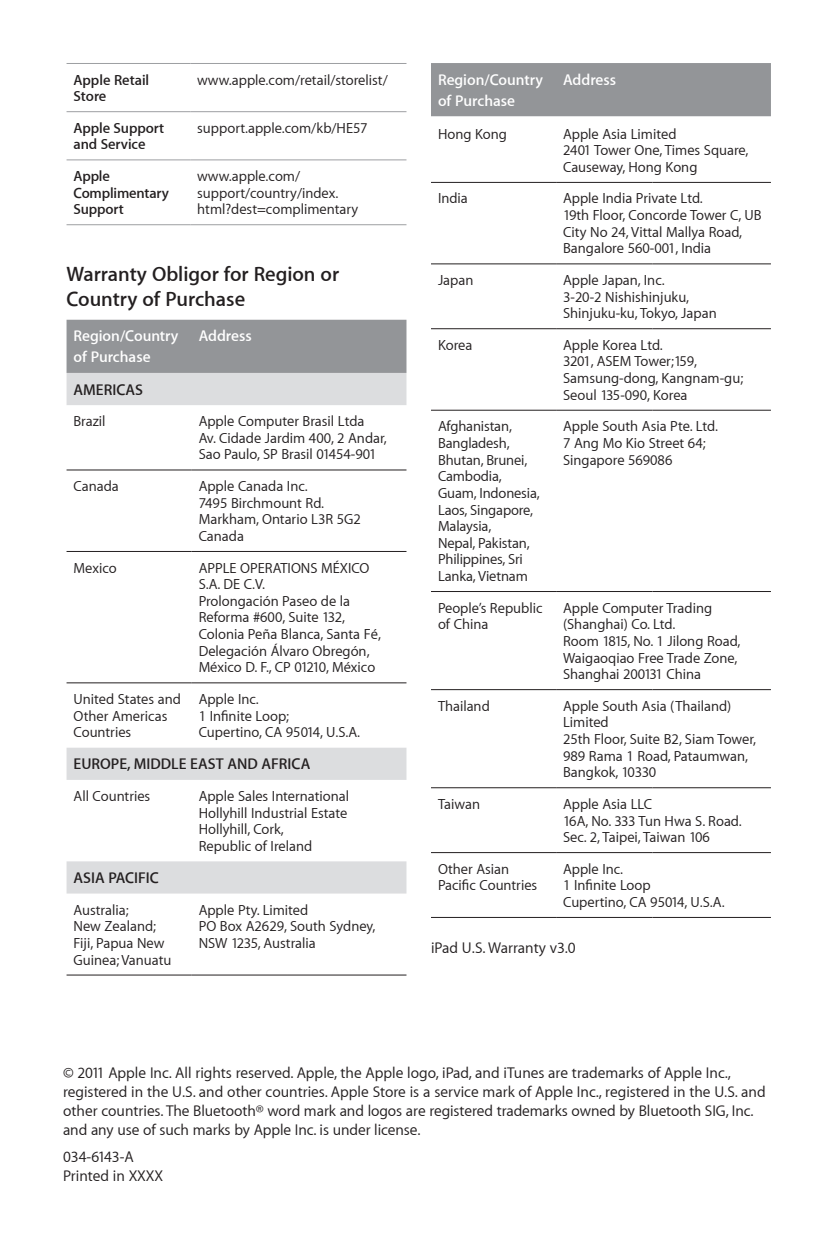
<style>
.page{position:relative;width:834px;height:1251px;background:#fff}
.page>*{position:absolute;margin:0;border:0;box-sizing:border-box;transform-origin:0 0}
.t1{font:600 21px/24.5px "Myriad Set";color:#231f20}
.t2{font:15.75px/19.2px "Myriad Set Text";letter-spacing:-.005em;color:#231f20}
.t3{font:600 15.75px/21px "Myriad Set";color:#fff}
.t4{font:600 15.75px "Myriad Set";color:#231f20}
.t5{font:14.7px/16.8px "Myriad Set Text";color:#231f20}
.t6{font:600 14.7px/16.8px "Myriad Set";letter-spacing:-.005em;color:#231f20}
</style>
<div class="page">
<div style="left:431px;top:63px;width:339px;height:53px;background:#939598"></div>
<hr style="left:431px;top:182px;width:125px;height:1px;background:#231f20">
<hr style="left:556px;top:182px;width:96px;height:1px;background:#231f20">
<hr style="left:652px;top:182px;width:118px;height:1px;background:#231f20">
<hr style="left:431px;top:263px;width:125px;height:1px;background:#231f20">
<hr style="left:556px;top:263px;width:96px;height:1px;background:#231f20">
<hr style="left:652px;top:263px;width:118px;height:1px;background:#231f20">
<hr style="left:431px;top:851px;width:125px;height:2px;background:#231f20">
<hr style="left:556px;top:851px;width:96px;height:2px;background:#231f20">
<hr style="left:652px;top:851px;width:118px;height:2px;background:#231f20">
<hr style="left:431px;top:916px;width:125px;height:1px;background:#231f20">
<hr style="left:556px;top:916px;width:96px;height:1px;background:#231f20">
<hr style="left:652px;top:916px;width:118px;height:1px;background:#231f20">
<hr style="left:431px;top:328px;width:125px;height:1px;background:#231f20">
<hr style="left:556px;top:328px;width:96px;height:1px;background:#231f20">
<hr style="left:652px;top:328px;width:118px;height:1px;background:#231f20">
<hr style="left:431px;top:409px;width:125px;height:2px;background:#231f20">
<hr style="left:556px;top:409px;width:96px;height:2px;background:#231f20">
<hr style="left:652px;top:409px;width:118px;height:2px;background:#231f20">
<hr style="left:431px;top:590px;width:125px;height:2px;background:#231f20">
<hr style="left:556px;top:590px;width:96px;height:2px;background:#231f20">
<hr style="left:652px;top:590px;width:118px;height:2px;background:#231f20">
<hr style="left:431px;top:689px;width:125px;height:1px;background:#231f20">
<hr style="left:556px;top:689px;width:96px;height:1px;background:#231f20">
<hr style="left:652px;top:689px;width:118px;height:1px;background:#231f20">
<hr style="left:431px;top:787px;width:125px;height:1px;background:#231f20">
<hr style="left:556px;top:787px;width:96px;height:1px;background:#231f20">
<hr style="left:652px;top:787px;width:118px;height:1px;background:#231f20">
<hr style="left:66px;top:63px;width:124px;height:1px;background:#9d9fa2">
<hr style="left:190px;top:63px;width:216px;height:1px;background:#9d9fa2">
<hr style="left:66px;top:111px;width:124px;height:1px;background:#9d9fa2">
<hr style="left:190px;top:111px;width:216px;height:1px;background:#9d9fa2">
<hr style="left:66px;top:159px;width:124px;height:1px;background:#9d9fa2">
<hr style="left:190px;top:159px;width:216px;height:1px;background:#9d9fa2">
<hr style="left:66px;top:224px;width:124px;height:1px;background:#9d9fa2">
<hr style="left:190px;top:224px;width:216px;height:1px;background:#9d9fa2">
<div style="left:66px;top:320px;width:340px;height:53px;background:#939598"></div>
<svg style="left:66px;top:373px;width:340px;height:520px"></svg>
<hr style="left:66px;top:974px;width:126px;height:1px;background:#231f20">
<hr style="left:192px;top:974px;width:96px;height:1px;background:#231f20">
<hr style="left:288px;top:974px;width:118px;height:1px;background:#231f20">
<hr style="left:66px;top:682px;width:126px;height:1px;background:#231f20">
<hr style="left:192px;top:682px;width:96px;height:1px;background:#231f20">
<hr style="left:288px;top:682px;width:118px;height:1px;background:#231f20">
<hr style="left:66px;top:550px;width:126px;height:2px;background:#231f20">
<hr style="left:192px;top:550px;width:96px;height:2px;background:#231f20">
<hr style="left:288px;top:550px;width:118px;height:2px;background:#231f20">
<hr style="left:66px;top:469px;width:126px;height:1px;background:#231f20">
<hr style="left:192px;top:469px;width:96px;height:1px;background:#231f20">
<hr style="left:288px;top:469px;width:118px;height:1px;background:#231f20">
<p class="t6" style="left:74px;top:71px;width:77px">Apple Retail<br>Store</p>
<p class="t5" style="left:197px;top:71px;width:192px">www.apple.com/retail/storelist/</p>
<p class="t6" style="left:74px;top:119px;width:92px">Apple Support and Service</p>
<p class="t5" style="left:197px;top:119px;width:172px">support.apple.com/kb/HE57</p>
<p class="t6" style="left:74px;top:167px;width:97px">Apple<br>Complimentary<br>Support</p>
<p class="t5" style="left:197px;top:167px;width:162px">www.apple.com/ support/country/index. html?dest=complimentary</p>
<h1 class="t1" style="left:66px;top:261px;width:274px">Warranty Obligor for Region or<br>Country of Purchase</h1>
<p class="t3" style="left:74px;top:325px;width:106px">Region/Country of Purchase</p>
<p class="t3" style="left:199px;top:325px;width:54px">Address</p>
<p class="t4" style="left:74px;top:379px;width:71px">AMERICAS</p>
<p class="t5" style="left:74px;top:412px;width:34px">Brazil</p>
<p class="t5" style="left:199px;top:412px;width:190px">Apple Computer Brasil Ltda<br>Av. Cidade Jardim 400, 2 Andar,<br>Sao Paulo, SP Brasil 01454-901</p>
<p class="t5" style="left:74px;top:477px;width:47px">Canada</p>
<p class="t5" style="left:199px;top:477px;width:164px">Apple Canada Inc.<br>7495 Birchmount Rd.<br>Markham, Ontario L3R 5G2<br>Canada</p>
<p class="t5" style="left:73px;top:559px;width:45px">Mexico</p>
<p class="t5" style="left:199px;top:559px;width:184px">APPLE OPERATIONS MÉXICO<br>S.A. DE C.V.<br>Prolongación Paseo de la<br>Reforma #600, Suite 132,<br>Colonia Peña Blanca, Santa Fé,<br>Delegación Álvaro Obregón,<br>México D. F., CP 01210, México</p>
<p class="t5" style="left:73px;top:690px;width:109px">United States and<br>Other Americas<br>Countries</p>
<p class="t5" style="left:199px;top:690px;width:163px">Apple Inc.<br>1 Infinite Loop;<br>Cupertino, CA 95014, U.S.A.</p>
<p class="t4" style="left:74px;top:754px;width:238px">EUROPE, MIDDLE EAST AND AFRICA</p>
<p class="t5" style="left:74px;top:787px;width:78px">All Countries</p>
<p class="t5" style="left:199px;top:787px;width:152px">Apple Sales International<br>Hollyhill Industrial Estate<br>Hollyhill, Cork,<br>Republic of Ireland</p>
<p class="t4" style="left:74px;top:867px;width:87px">ASIA PACIFIC</p>
<p class="t5" style="left:74px;top:900px;width:99px">Australia;<br>New Zealand;<br>Fiji, Papua New<br>Guinea; Vanuatu</p>
<p class="t5" style="left:199px;top:900px;width:178px">Apple Pty. Limited<br>PO Box A2629, South Sydney,<br>NSW 1235, Australia</p>
<p class="t3" style="left:438px;top:69px;width:106px">Region/Country of Purchase</p>
<p class="t3" style="left:563px;top:69px;width:54px">Address</p>
<p class="t5" style="left:438px;top:125px;width:70px">Hong Kong</p>
<p class="t5" style="left:563px;top:125px;width:187px">Apple Asia Limited<br>2401 Tower One, Times Square,<br>Causeway, Hong Kong</p>
<p class="t5" style="left:438px;top:190px;width:31px">India</p>
<p class="t5" style="left:563px;top:190px;width:200px">Apple India Private Ltd.<br>19th Floor, Concorde Tower C, UB<br>City No 24, Vittal Mallya Road,<br>Bangalore 560-001, India</p>
<p class="t5" style="left:438px;top:271px;width:37px">Japan</p>
<p class="t5" style="left:563px;top:271px;width:155px">Apple Japan, Inc.<br>3-20-2 Nishishinjuku,<br>Shinjuku-ku, Tokyo, Japan</p>
<p class="t5" style="left:438px;top:336px;width:36px">Korea</p>
<p class="t5" style="left:563px;top:336px;width:182px">Apple Korea Ltd.<br>3201, ASEM Tower;159,<br>Samsung-dong, Kangnam-gu;<br>Seoul 135-090, Korea</p>
<p class="t5" style="left:438px;top:417px;width:103px">Afghanistan,<br>Bangladesh,<br>Bhutan, Brunei,<br>Cambodia,<br>Guam, Indonesia,<br>Laos, Singapore,<br>Malaysia,<br>Nepal, Pakistan,<br>Philippines, Sri<br>Lanka, Vietnam</p>
<p class="t5" style="left:563px;top:417px;width:156px">Apple South Asia Pte. Ltd.<br>7 Ang Mo Kio Street 64;<br>Singapore 569086</p>
<p class="t5" style="left:438px;top:599px;width:106px">People’s Republic of China</p>
<p class="t5" style="left:563px;top:599px;width:179px">Apple Computer Trading (Shanghai) Co. Ltd.<br>Room 1815, No. 1 Jilong Road,<br>Waigaoqiao Free Trade Zone,<br>Shanghai 200131 China</p>
<p class="t5" style="left:438px;top:697px;width:53px">Thailand</p>
<p class="t5" style="left:563px;top:697px;width:194px">Apple South Asia (Thailand)<br>Limited<br>25th Floor, Suite B2, Siam Tower,<br>989 Rama 1 Road, Pataumwan,<br>Bangkok, 10330</p>
<p class="t5" style="left:438px;top:795px;width:44px">Taiwan</p>
<p class="t5" style="left:563px;top:795px;width:180px">Apple Asia LLC<br>16A, No. 333 Tun Hwa S. Road.<br>Sec. 2, Taipei, Taiwan 106</p>
<p class="t5" style="left:438px;top:860px;width:101px">Other Asian<br>Pacific Countries</p>
<p class="t5" style="left:563px;top:860px;width:163px">Apple Inc.<br>1 Infinite Loop<br>Cupertino, CA 95014, U.S.A.</p>
<p class="t2" style="left:431px;top:937px;width:146px">iPad U.S. Warranty v3.0</p>
<p class="t2" style="left:63px;top:1062px;width:704px">© 2011 Apple Inc. All rights reserved. Apple, the Apple logo, iPad, and iTunes are trademarks of Apple Inc., registered in the U.S. and other countries. Apple Store is a service mark of Apple Inc., registered in the U.S. and other countries. The Bluetooth® word mark and logos are registered trademarks owned by Bluetooth SIG, Inc. and any use of such marks by Apple Inc. is under license.</p>
<p class="t2" style="left:63px;top:1146px;width:102px">034-6143-A<br>Printed in XXXX</p>
</div>
